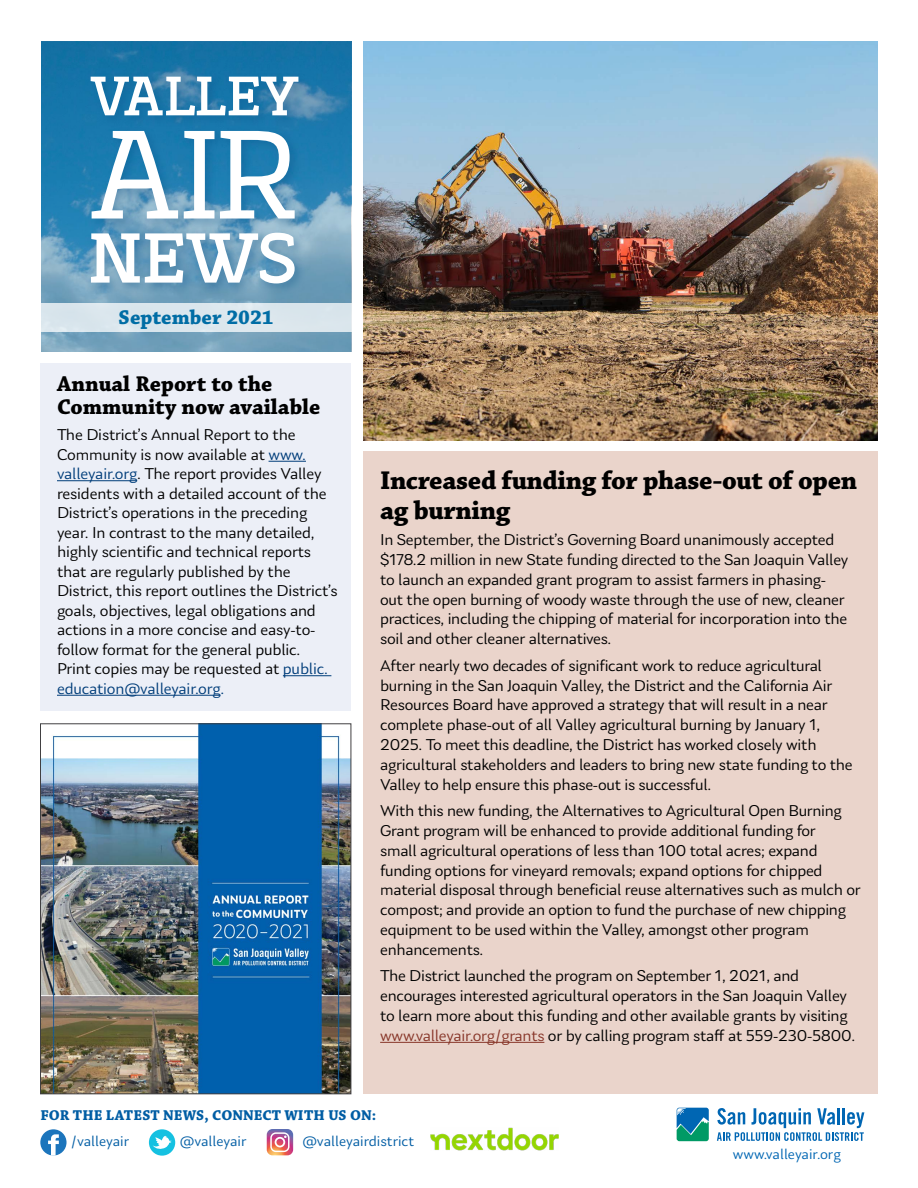
<style>
.page{position:relative;width:918px;height:1188px;background:#fff}
.page>*{position:absolute;margin:0;border:0;box-sizing:border-box;transform-origin:0 0}
.t1{font:700 27px/30px "Chaparral Pro";letter-spacing:-.015em;color:#000}
.t2{font:700 22.5px/22.5px "Chaparral Pro";color:#000}
.t3{font:700 21px "Chaparral Pro";color:#006da5}
.t4{font:18px "Minion Pro";color:#000}
.t5{font:16.5px/19.8px "Laca Text";letter-spacing:-.015em;color:#000}
.t6{font:15px "Laca Text";color:#005da4}
.t7{font:700 15px "Chaparral Pro";color:#005da4}
.t8{font:15px "Laca Text";color:#0066b3}
.s1{color:#003d7a}
.s2{color:#883629}
</style>
<div class="page">
<svg style="left:41px;top:42px;width:310px;height:309px;background:#408ab3"></svg>
<div style="left:87px;top:72px;width:223px;height:55px;background:#044c82;opacity:.3"></div>
<svg style="left:91px;top:77px;width:207px;height:38px"></svg>
<div style="left:88px;top:127px;width:219px;height:103px;background:#044c82;opacity:.3"></div>
<svg style="left:92px;top:131px;width:203px;height:88px"></svg>
<div style="left:87px;top:228px;width:219px;height:67px;background:#044c82;opacity:.3"></div>
<svg style="left:91px;top:233px;width:204px;height:50px"></svg>
<div style="left:363px;top:451px;width:515px;height:643px;background:#ead4cb"></div>
<div style="left:40px;top:363px;width:311px;height:348px;background:#eceff7"></div>
<div style="left:41px;top:303px;width:311px;height:28px;background:#dae6ed"></div>
<svg style="left:717px;top:1108px;width:147px;height:33px"></svg>
<svg style="left:676px;top:1107px;width:33px;height:35px"></svg>
<svg style="left:677px;top:1108px;width:32px;height:33px"></svg>
<div style="left:40px;top:1129px;width:27px;height:27px;background:#1c75bc;border-radius:50%"></div>
<svg style="left:48px;top:1134px;width:11px;height:22px"></svg>
<div style="left:149px;top:1129px;width:26px;height:27px;background:#15c1e1;border-radius:50%"></div>
<svg style="left:153px;top:1136px;width:19px;height:13px"></svg>
<svg style="left:267px;top:1129px;width:26px;height:26px"></svg>
<hr style="left:380px;top:1042px;width:164px;height:1px;background:#883629">
<hr style="left:269px;top:461px;width:37px;height:1px;background:#003d7a">
<hr style="left:57px;top:480px;width:80px;height:1px;background:#003d7a">
<hr style="left:283px;top:675px;width:48px;height:1px;background:#003d7a">
<hr style="left:57px;top:695px;width:163px;height:1px;background:#003d7a">
<img style="left:363px;top:41px;width:515px;height:400px">
<img style="left:431px;top:1127px;width:127px;height:23px">
<img style="left:42px;top:726px;width:307px;height:366px">
<div style="left:40px;top:724px;width:311px;height:370px;border:1px solid #414042"></div>
<p class="t3" style="left:119px;top:305px;width:157px">September 2021</p>
<h2 class="t2" style="left:57px;top:374px;width:265px">Annual Report to the<br>Community now available</h2>
<p class="t5" style="left:57px;top:425px;width:282px">The District’s Annual Report to the Community is now available at <span class="s1">www. valleyair.org</span>. The report provides Valley residents with a detailed account of the District’s operations in the preceding year. In contrast to the many detailed, highly scientific and technical reports that are regularly published by the District, this report outlines the District’s goals, objectives, legal obligations and actions in a more concise and easy-to&shy;follow format for the general public.<br>Print copies may be requested at <span class="s1">public. education@valleyair.org.</span></p>
<p class="t4" style="left:379px;top:285px;width:10px">3</p>
<h1 class="t1" style="left:380px;top:466px;width:479px">Increased funding for phase-out of open ag burning</h1>
<p class="t5" style="left:380px;top:530px;width:470px">In September, the District’s Governing Board unanimously accepted $178.2 million in new State funding directed to the San Joaquin Valley to launch an expanded grant program to assist farmers in phasing&shy;out the open burning of woody waste through the use of new, cleaner practices, including the chipping of material for incorporation into the soil and other cleaner alternatives.</p>
<p class="t5" style="left:380px;top:655px;width:474px">After nearly two decades of significant work to reduce agricultural burning in the San Joaquin Valley, the District and the California Air Resources Board have approved a strategy that will result in a near complete phase-out of all Valley agricultural burning by January 1, 2025. To meet this deadline, the District has worked closely with agricultural stakeholders and leaders to bring new state funding to the Valley to help ensure this phase-out is successful.</p>
<p class="t5" style="left:380px;top:801px;width:482px">With this new funding, the Alternatives to Agricultural Open Burning Grant program will be enhanced to provide additional funding for<br>small agricultural operations of less than 100 total acres; expand funding options for vineyard removals; expand options for chipped material disposal through beneficial reuse alternatives such as mulch or compost; and provide an option to fund the purchase of new chipping equipment to be used within the Valley, amongst other program enhancements.</p>
<p class="t5" style="left:380px;top:966px;width:477px">The District launched the program on September 1, 2021, and encourages interested agricultural operators in the San Joaquin Valley to learn more about this funding and other available grants by visiting <span class="s2">www.valleyair.org/grants</span> or by calling program staff at 559-230-5800.</p>
<p class="t7" style="left:40px;top:1106px;width:337px">FOR THE LATEST NEWS, CONNECT WITH US ON:</p>
<p class="t6" style="left:71px;top:1132px;width:60px">/valleyair</p>
<p class="t6" style="left:180px;top:1132px;width:68px">@valleyair</p>
<p class="t6" style="left:302px;top:1132px;width:113px">@valleyairdistrict</p>
<p class="t8" style="left:733px;top:1145px;width:110px">www.valleyair.org</p>
</div>
